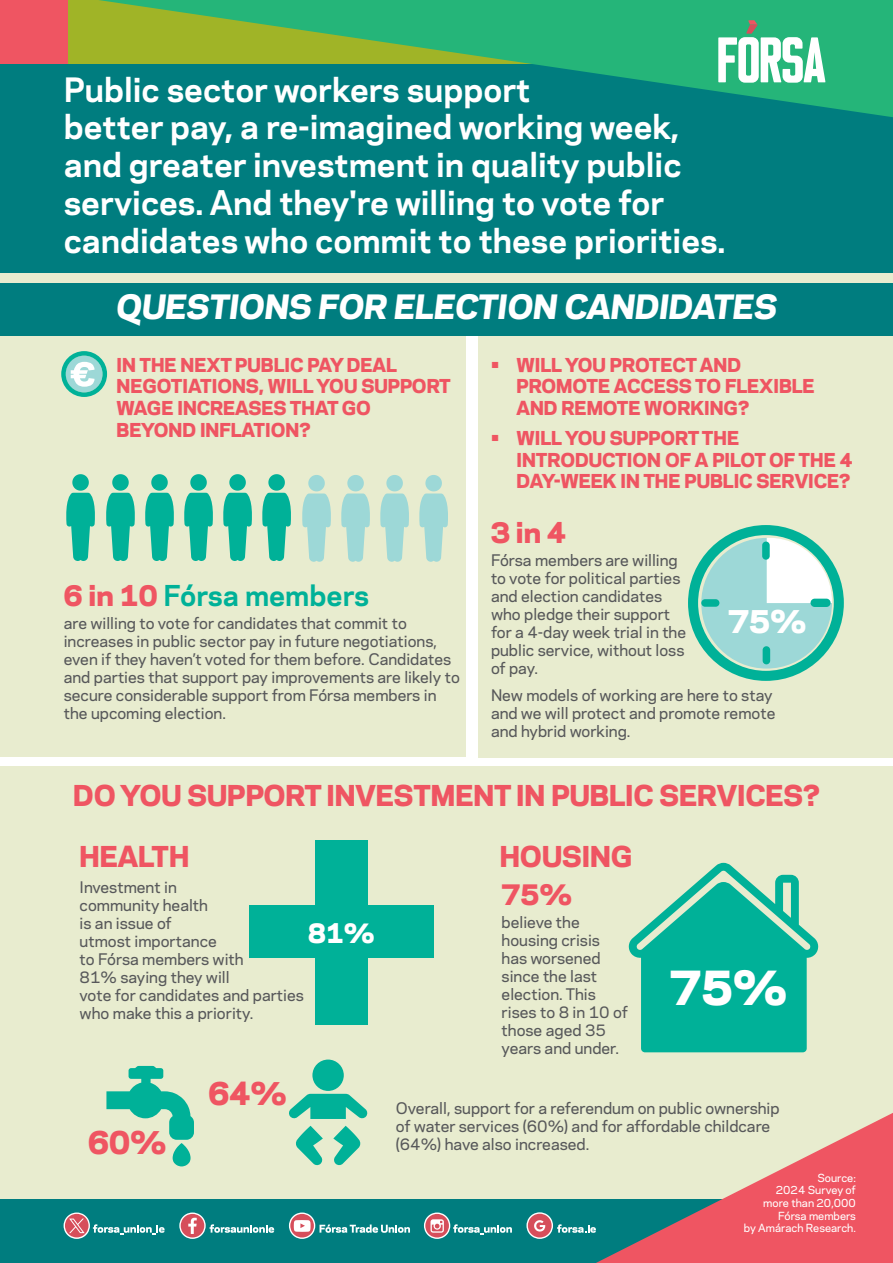
<style>
.page{position:relative;width:893px;height:1263px;background:#fff}
.page>*{position:absolute;margin:0;border:0;box-sizing:border-box;transform-origin:0 0}
.t1{font:800 45px "Polaris";color:#fff}
.t2{font:700 31.5px/37.8px "Polaris";color:#fff}
.t3{font:italic 800 31.5px "Polaris";color:#fff}
.t4{font:800 30px "Polaris";color:#ef5562}
.t5{font:800 30px "Polaris";color:#fff}
.t6{font:800 27px "Polaris";color:#ef5562}
.t7{font:700 27px "Polaris";color:#00b198}
.t8{font:800 25.5px "Polaris";color:#fff}
.t9{font:800 18px/21.6px "Polaris";color:#ef5562}
.t10{font:500 15px/18px "Polaris";color:#57585a}
.t11{font:500 10.5px/12.6px "Polaris";color:#fff;text-align:right}
.s1{font-weight:800;color:#ef5562}
</style>
<div class="page">
<div style="left:478px;top:323px;width:415px;height:434px;background:#e8eccf"></div>
<div style="left:0;top:317px;width:466px;height:440px;background:#e8eccf"></div>
<div style="left:0;top:0;width:893px;height:333px;background:#e8eccf"></div>
<div style="left:0;top:0;width:893px;height:273px;background:#007d7f"></div>
<svg style="left:68px;top:0;width:825px;height:117px"></svg>
<svg style="left:718px;top:20px;width:107px;height:63px;background:#8dd6b7"></svg>
<div style="left:0;top:0;width:68px;height:64px;background:#ef5562"></div>
<div style="left:0;top:283px;width:893px;height:52px;background:#007d7f"></div>
<svg style="left:66px;top:474px;width:29px;height:87px"></svg>
<svg style="left:106px;top:474px;width:29px;height:87px"></svg>
<svg style="left:145px;top:474px;width:29px;height:87px"></svg>
<svg style="left:184px;top:474px;width:29px;height:87px"></svg>
<svg style="left:223px;top:474px;width:29px;height:87px"></svg>
<svg style="left:262px;top:474px;width:29px;height:87px"></svg>
<svg style="left:302px;top:475px;width:29px;height:87px"></svg>
<svg style="left:341px;top:475px;width:29px;height:87px"></svg>
<svg style="left:380px;top:475px;width:29px;height:87px"></svg>
<svg style="left:419px;top:475px;width:29px;height:87px"></svg>
<div style="left:0;top:766px;width:893px;height:497px;background:#e8eccf"></div>
<svg style="left:688px;top:525px;width:156px;height:156px"></svg>
<div style="left:762px;top:541px;width:8px;height:19px;background:#00b198;border-radius:4px"></div>
<div style="left:763px;top:646px;width:7px;height:18px;background:#00b198;border-radius:4px"></div>
<div style="left:701px;top:599px;width:18px;height:8px;background:#00b198;border-radius:4px"></div>
<div style="left:810px;top:599px;width:21px;height:8px;background:#00b198;border-radius:4px"></div>
<svg style="left:629px;top:863px;width:189px;height:189px"></svg>
<div style="left:315px;top:840px;width:52px;height:185px;background:#00b198"></div>
<div style="left:249px;top:905px;width:184px;height:53px;background:#00b198"></div>
<svg style="left:61px;top:351px;width:46px;height:46px"></svg>
<svg style="left:106px;top:1066px;width:88px;height:100px"></svg>
<div style="left:312px;top:1059px;width:32px;height:32px;background:#00b198;border-radius:50%"></div>
<svg style="left:289px;top:1094px;width:79px;height:25px"></svg>
<svg style="left:296px;top:1126px;width:27px;height:40px"></svg>
<svg style="left:333px;top:1126px;width:28px;height:39px"></svg>
<div style="left:0;top:1199px;width:893px;height:64px;background:#007d7f"></div>
<svg style="left:596px;top:1113px;width:297px;height:150px"></svg>
<svg style="left:424px;top:1212px;width:88px;height:27px"></svg>
<svg style="left:289px;top:1212px;width:121px;height:27px"></svg>
<svg style="left:64px;top:1212px;width:101px;height:27px"></svg>
<svg style="left:179px;top:1212px;width:95px;height:27px"></svg>
<svg style="left:526px;top:1212px;width:70px;height:27px"></svg>
<h2 class="t2" style="left:64px;top:73px;width:663px">Public sector workers support<br>better pay, a re-imagined working week, and greater investment in quality public services. And they're willing to vote for candidates who commit to these priorities.</h2>
<h2 class="t3" style="left:116px;top:289px;width:662px">QUESTIONS FOR ELECTION CANDIDATES</h2>
<p class="t9" style="left:117px;top:355px;width:336px">IN THE NEXT PUBLIC PAY DEAL<br>NEGOTIATIONS, WILL YOU SUPPORT<br>WAGE INCREASES THAT GO<br>BEYOND INFLATION?</p>
<p class="t9" style="left:516px;top:355px;width:300px;text-indent:-26px">• WILL YOU PROTECT AND<br>PROMOTE ACCESS TO FLEXIBLE<br>AND REMOTE WORKING?</p>
<p class="t9" style="left:516px;top:428px;width:337px;text-indent:-26px">• WILL YOU SUPPORT THE<br>INTRODUCTION OF A PILOT OF THE 4<br>DAY-WEEK IN THE PUBLIC SERVICE?</p>
<h3 class="t7" style="left:64px;top:585px;width:307px"><span class="s1">6 in 10</span> Fórsa members</h3>
<p class="t10" style="left:64px;top:616px;width:398px">are willing to vote for candidates that commit to increases in public sector pay in future negotiations, even if they haven’t voted for them before. Candidates and parties that support pay improvements are likely to secure considerable support from Fórsa members in the upcoming election.</p>
<h3 class="t6" style="left:491px;top:518px;width:76px">3 in 4</h3>
<p class="t10" style="left:491px;top:553px;width:197px">Fórsa members are willing to vote for political parties and election candidates who pledge their support for a 4-day week trial in the public service, without loss of pay.</p>
<p class="t10" style="left:491px;top:687px;width:286px">New models of working are here to stay and we will protect and promote remote and hybrid working.</p>
<h3 class="t5" style="left:728px;top:605px;width:80px">75%</h3>
<h3 class="t6" style="left:73px;top:780px;width:748px">DO YOU SUPPORT INVESTMENT IN PUBLIC SERVICES?</h3>
<h3 class="t6" style="left:80px;top:841px;width:111px">HEALTH</h3>
<h3 class="t6" style="left:500px;top:842px;width:134px">HOUSING</h3>
<p class="t10" style="left:80px;top:880px;width:226px">Investment in<br>community health<br>is an issue of<br>utmost importance<br>to Fórsa members with<br>81% saying they will<br>vote for candidates and parties who make this a priority.</p>
<h3 class="t8" style="left:308px;top:919px;width:68px">81%</h3>
<h3 class="t6" style="left:502px;top:880px;width:72px">75%</h3>
<p class="t10" style="left:502px;top:914px;width:128px">believe the housing crisis has worsened since the last election. This rises to 8 in 10 of those aged 35 years and under.</p>
<h1 class="t1" style="left:670px;top:963px;width:119px">75%</h1>
<h3 class="t4" style="left:88px;top:1126px;width:80px">60%</h3>
<h3 class="t4" style="left:208px;top:1077px;width:80px">64%</h3>
<p class="t10" style="left:396px;top:1100px;width:385px">Overall, support for a referendum on public ownership of water services (60%) and for affordable childcare (64%) have also increased.</p>
<p class="t11" style="left:744px;top:1172px;width:113px">Source:<br>2024 Survey of<br>more than 20,000<br>Fórsa members<br>by Amárach Research.</p>
</div>
